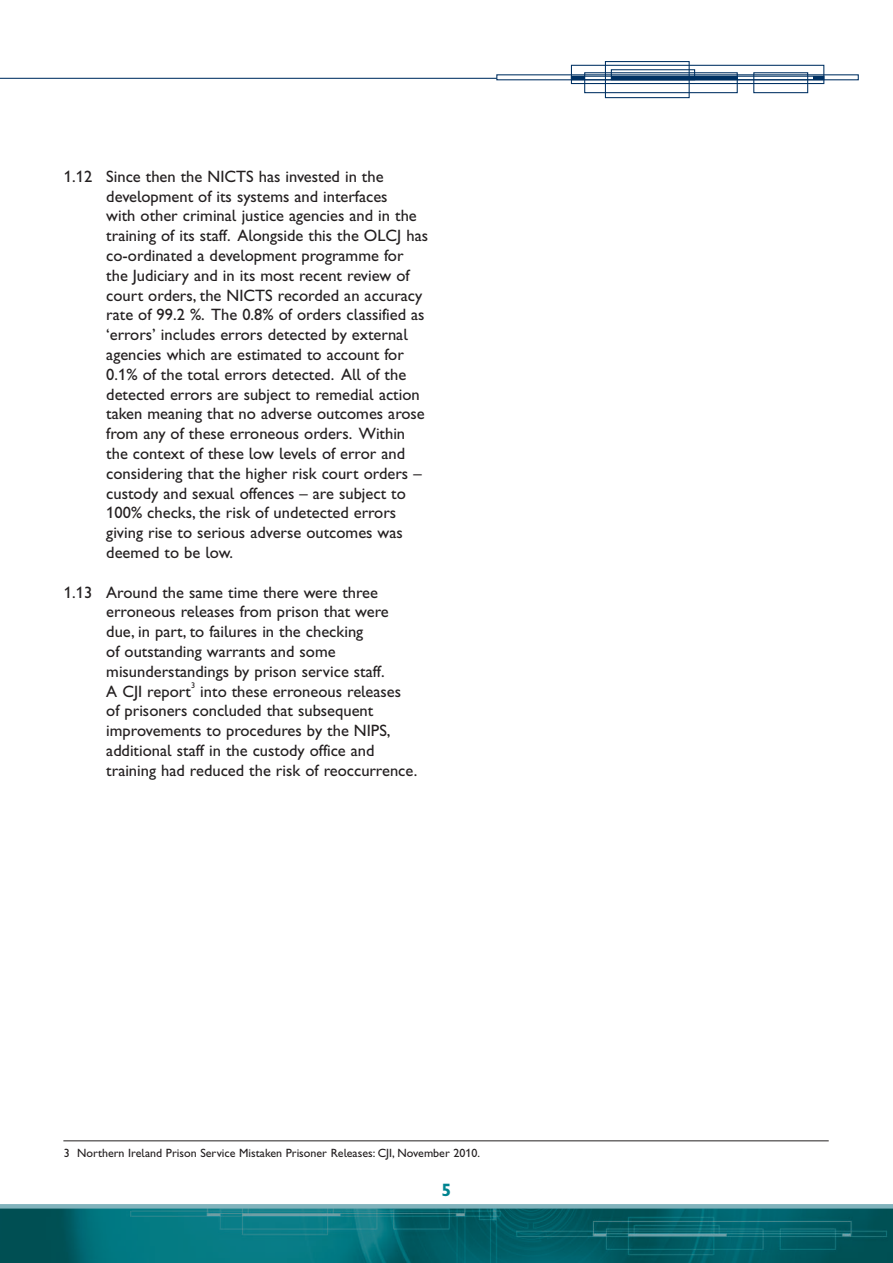
<style>
.page{position:relative;width:893px;height:1263px;background:#fff}
.page>*{position:absolute;margin:0;border:0;box-sizing:border-box;transform-origin:0 0}
.t1{font:18px "Gill Sans Hta Bold Plain";color:#008490}
.t2{font:16.5px/19.8px "Gill Sans Hta";color:#231f20}
.t3{font:12px "Gill Sans Hta";color:#231f20}
.t4{font:8.25px "Gill Sans Hta";color:#231f20}
</style>
<div class="page">
<img style="left:2px;top:1208px;width:891px;height:55px">
<div style="left:605px;top:61px;width:85px;height:37px;border:1px solid #003163"></div>
<div style="left:571px;top:65px;width:253px;height:19px;border:1px solid #003163"></div>
<div style="left:753px;top:72px;width:55px;height:21px;border:1px solid #003163"></div>
<div style="left:584px;top:72px;width:154px;height:21px;border:1px solid #003163"></div>
<div style="left:571px;top:76px;width:253px;height:4px;border:1px solid #003163"></div>
<div style="left:611px;top:69px;width:84px;height:11px;border:1px solid #003163"></div>
<hr style="left:571px;top:76px;width:14px;height:4px;background:#003163">
<hr style="left:611px;top:76px;width:126px;height:4px;background:#003163">
<hr style="left:813px;top:76px;width:11px;height:4px;background:#003163">
<hr style="left:0;top:78px;width:497px;height:1px;background:#003163">
<img style="left:0;top:1208px;width:2px;height:55px">
<hr style="left:0;top:1204px;width:893px;height:4px;background:#81b3bc">
<hr style="left:63px;top:1140px;width:766px;height:1px;background:#231f20">
<p class="t2" style="left:106px;top:168px;width:323px;text-indent:-42px">1.12 Since then the NICTS has invested in the development of its systems and interfaces<br>with other criminal justice agencies and in the training of its staff. Alongside this the OLCJ has co-ordinated a development programme for the Judiciary and in its most recent review of court orders, the NICTS recorded an accuracy rate of 99.2 %. The 0.8% of orders classified as ‘errors’ includes errors detected by external agencies which are estimated to account for 0.1% of the total errors detected. All of the detected errors are subject to remedial action taken meaning that no adverse outcomes arose from any of these erroneous orders. Within the context of these low levels of error and considering that the higher risk court orders – custody and sexual offences – are subject to 100% checks, the risk of undetected errors giving rise to serious adverse outcomes was deemed to be low.</p>
<p class="t2" style="left:106px;top:584px;width:284px;text-indent:-42px">1.13 Around the same time there were three erroneous releases from prison that were due, in part, to failures in the checking<br>of outstanding warrants and some misunderstandings by prison service staff.<br>A CJI report</p>
<p class="t4" style="left:191px;top:682px;width:6px">3</p>
<p class="t2" style="left:106px;top:683px;width:313px;text-indent:94px">into these erroneous releases of prisoners concluded that subsequent improvements to procedures by the NIPS, additional staff in the custody office and training had reduced the risk of reoccurrence.</p>
<p class="t3" style="left:64px;top:1148px;width:418px">3 Northern Ireland Prison Service Mistaken Prisoner Releases: CJI, November 2010.</p>
<p class="t1" style="left:441px;top:1184px;width:11px">5</p>
</div>
